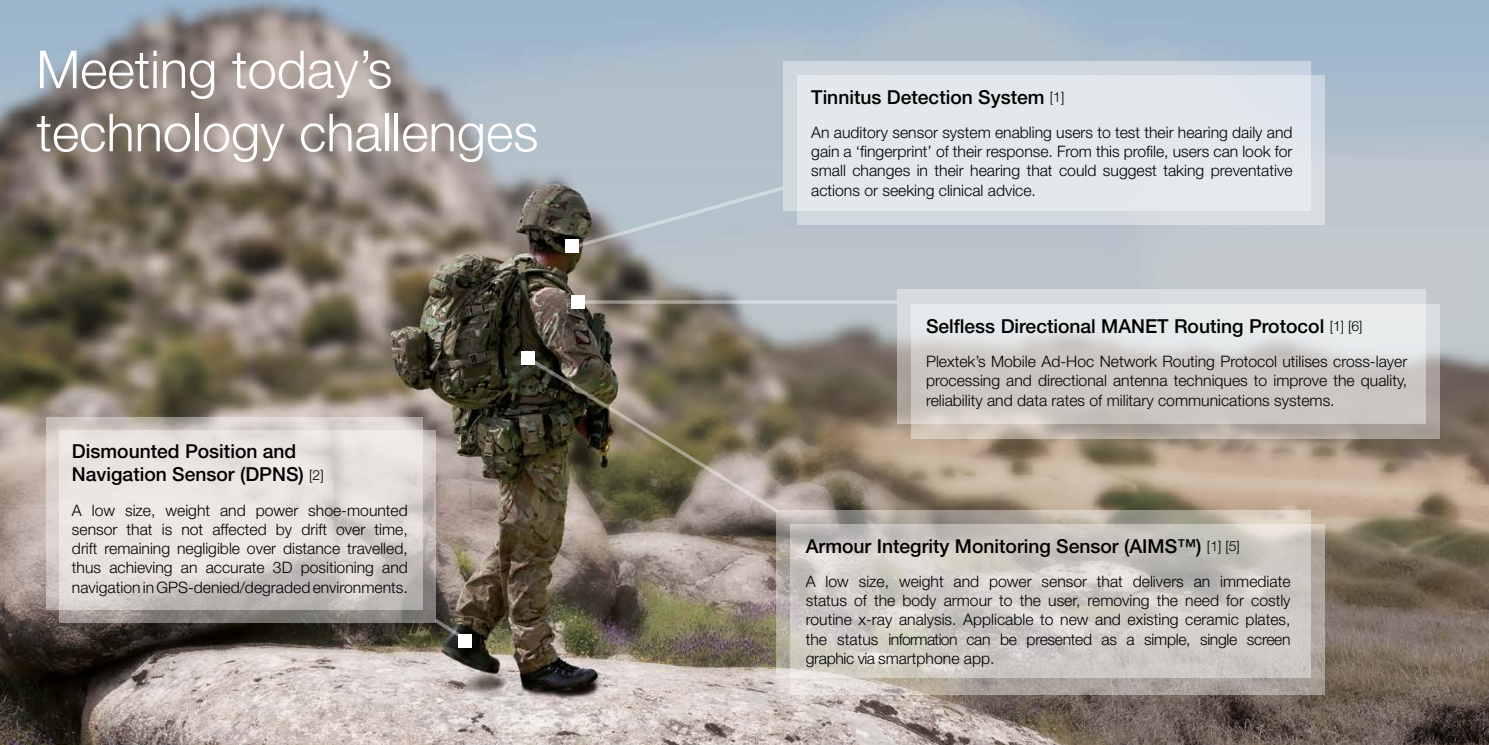
<style>
.page{position:relative;width:1489px;height:745px;background:#fff}
.page>*{position:absolute;margin:0;border:0;box-sizing:border-box;transform-origin:0 0}
.t1{font:300 52.5px/63px "Helvetica Neue LT Std";color:#fff}
.t2{font:500 19.25px/23.1px "Helvetica Neue LT Std";color:#000}
.t3{font:300 15.75px/19.2px "Helvetica Neue LT Std";color:#000;text-align:justify}
.s1{font-weight:300;font-size:14px}
</style>
<div class="page">
<img style="left:0;top:0;width:1488px;height:744px">
<svg style="left:59px;top:430px;width:376px;height:192px;background:#999390"></svg>
<div style="left:797px;top:75px;width:527px;height:149px;background:#d1dadf"></div>
<svg style="left:790px;top:524px;width:534px;height:170px;background:#b5ada7"></svg>
<svg style="left:911px;top:304px;width:528px;height:134px;background:#b8b0a8"></svg>
<svg style="left:46px;top:417px;width:376px;height:192px;background:#ded8d5"></svg>
<svg style="left:783px;top:62px;width:527px;height:149px;background:#e0e6e9"></svg>
<svg style="left:776px;top:510px;width:534px;height:167px;background:#cac6c0"></svg>
<svg style="left:897px;top:289px;width:528px;height:134px;background:#d5d3d2"></svg>
<svg style="left:567px;top:183px;width:220px;height:67px;background:#abb6bc"></svg>
<div style="left:565px;top:239px;width:13px;height:13px;background:#fff"></div>
<div style="left:458px;top:634px;width:13px;height:13px;background:#fff"></div>
<div style="left:521px;top:351px;width:13px;height:13px;background:#fff"></div>
<div style="left:571px;top:295px;width:14px;height:13px;background:#fff"></div>
<hr style="left:578px;top:300px;width:319px;height:3px;background:#fff">
<svg style="left:523px;top:353px;width:258px;height:161px;background:#6b6450"></svg>
<svg style="left:430px;top:615px;width:39px;height:26px"></svg>
<h1 class="t1" style="left:36px;top:37px;width:503px">Meeting today’s technology challenges</h1>
<p class="t2" style="left:72px;top:439px;width:253px">Dismounted Position and<br>Navigation Sensor (DPNS) <span class="s1">[2]</span></p>
<p class="t3" style="left:72px;top:499px;width:337px">A low size, weight and power shoe-mounted sensor that is not affected by drift over time, drift remaining negligible over distance travelled, thus achieving an accurate 3D positioning and navigation in GPS-denied/degraded environments.</p>
<p class="t2" style="left:811px;top:85px;width:255px">Tinnitus Detection System <span class="s1">[1]</span></p>
<p class="t3" style="left:811px;top:122px;width:483px">An auditory sensor system enabling users to test their hearing daily and gain a ‘fingerprint’ of their response. From this profile, users can look for small changes in their hearing that could suggest taking preventative actions or seeking clinical advice.</p>
<p class="t2" style="left:926px;top:314px;width:438px">Selfless Directional MANET Routing Protocol <span class="s1">[1] [6]</span></p>
<p class="t3" style="left:926px;top:351px;width:482px">Plextek’s Mobile Ad-Hoc Network Routing Protocol utilises cross-layer processing and directional antenna techniques to improve the quality, reliability and data rates of military communications systems.</p>
<p class="t2" style="left:805px;top:533px;width:435px">Armour Integrity Monitoring Sensor (AIMS™) <span class="s1">[1] [5]</span></p>
<p class="t3" style="left:805px;top:571px;width:486px">A low size, weight and power sensor that delivers an immediate status of the body armour to the user, removing the need for costly routine x-ray analysis. Applicable to new and existing ceramic plates, the status information can be presented as a simple, single screen graphic via smartphone app.</p>
</div>
